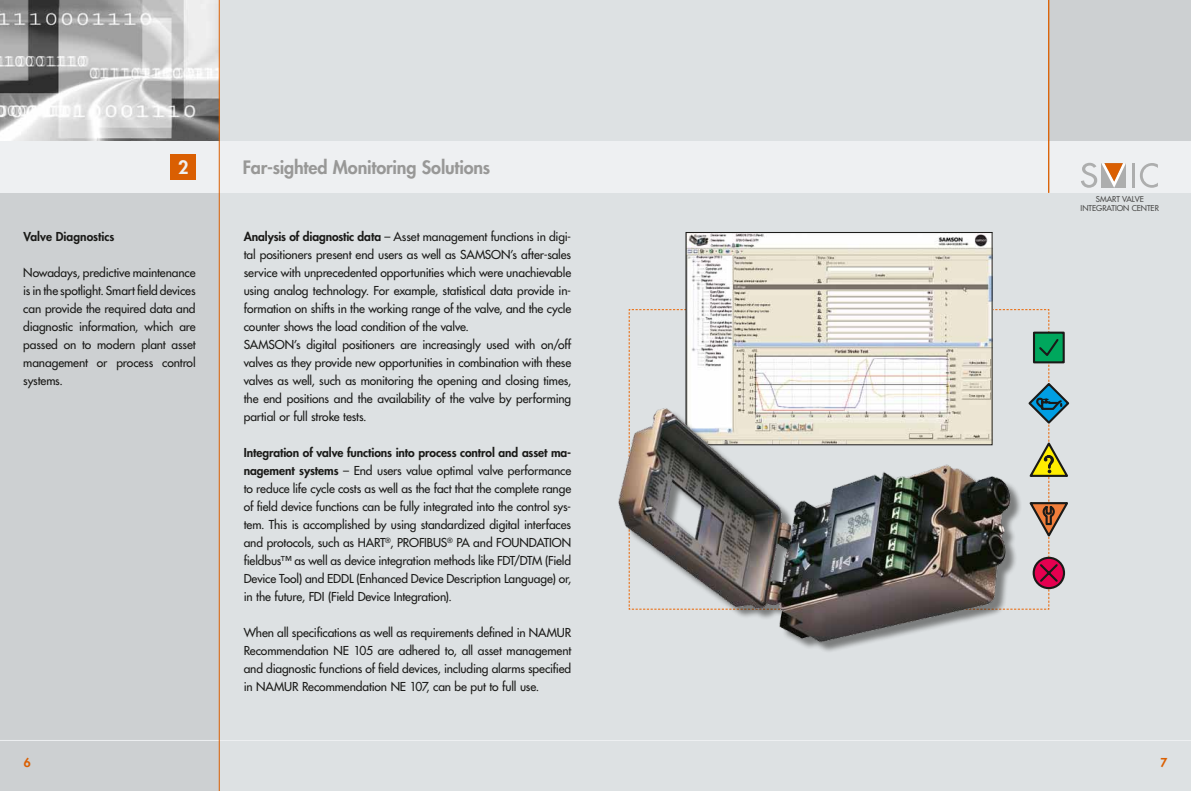
<style>
.page{position:relative;width:1191px;height:791px;background:#dde1e3}
.page>*{position:absolute;margin:0;border:0;box-sizing:border-box;transform-origin:0 0}
.t1{font:800 18px "Futura";letter-spacing:-.01em;color:#989897}
.t2{font:800 18px "Futura";color:#eef0f2}
.t3{font:12px/18px "Futura";letter-spacing:-.01em;color:#1a1a18;text-align:justify}
.t4{font:800 12px "Futura";color:#1a1a18}
.t5{font:800 12px "Futura";color:#da5f02}
.t6{font:7.8px/9px "Futura";color:#494948;text-align:center}
.s1{font-weight:800}
</style>
<div class="page">
<div style="left:0;top:0;width:219px;height:791px;background:#cdd0d2"></div>
<img style="left:0;top:0;width:219px;height:142px">
<div style="left:1049px;top:0;width:142px;height:187px;background:#cdd0d2"></div>
<div style="left:0;top:142px;width:1191px;height:51px;background:#eef0f2"></div>
<hr style="left:1048px;top:0;width:1px;height:193px;background:#da5f02">
<hr style="left:0;top:740px;width:1191px;height:1px;background:#eef0f2">
<hr style="left:219px;top:0;width:1px;height:791px;background:#da5f02">
<hr style="left:1132px;top:163px;width:3px;height:25px;background:#adaeae">
<svg style="left:1140px;top:163px;width:17px;height:25px"></svg>
<svg style="left:1081px;top:163px;width:45px;height:25px"></svg>
<img style="left:688px;top:234px;width:302px;height:75px">
<svg style="left:629px;top:309px;width:440px;height:301px"></svg>
<img style="left:618px;top:371px;width:420px;height:281px">
<div style="left:171px;top:155px;width:25px;height:25px;background:#da5f02"></div>
<p class="t4" style="left:24px;top:229px;width:92px">Valve Diagnostics</p>
<p class="t2" style="left:178px;top:155px;width:12px">2</p>
<p class="t3" style="left:23px;top:263px;width:174px">Nowadays, predictive maintenance is in the spotlight. Smart field devices can provide the required data and diagnostic information, which are passed on to modern plant asset management or process control systems.</p>
<p class="t1" style="left:243px;top:155px;width:249px">Far-sighted Monitoring Solutions</p>
<p class="t3" style="left:244px;top:227px;width:329px;text-align:left"><span class="s1">Analysis of diagnostic data</span> – Asset management functions in digi&shy;tal positioners present end users as well as SAMSON’s after-sales service with unprecedented opportunities which were unachievable using analog technology. For example, statistical data provide in&shy;formation on shifts in the working range of the valve, and the cycle counter shows the load condition of the valve.<br>SAMSON’s digital positioners are increasingly used with on/off valves as they provide new opportunities in combination with these valves as well, such as monitoring the opening and closing times, the end positions and the availability of the valve by performing partial or full stroke tests.</p>
<p class="t3" style="left:244px;top:443px;width:329px"><span class="s1">Integration of valve functions into process control and asset ma&shy;nagement systems</span> – End users value optimal valve performance to reduce life cycle costs as well as the fact that the complete range of field device functions can be fully integrated into the control sys&shy;tem. This is accomplished by using standardized digital interfaces and protocols, such as HART<sup>®</sup>, PROFIBUS<sup>®</sup> PA and FOUNDATION fieldbus™ as well as device integration methods like FDT/DTM (Field Device Tool) and EDDL (Enhanced Device Description Language) or, in the future, FDI (Field Device Integration).</p>
<p class="t3" style="left:244px;top:623px;width:329px">When all specifications as well as requirements defined in NAMUR Recommendation NE 105 are adhered to, all asset management and diagnostic functions of field devices, including alarms specified in NAMUR Recommendation NE 107, can be put to full use.</p>
<p class="t6" style="left:1080px;top:194px;width:80px">SMART VALVE<br>INTEGRATION CENTER</p>
<p class="t5" style="left:24px;top:754px;width:8px">6</p>
<p class="t5" style="left:1160px;top:754px;width:8px">7</p>
</div>
